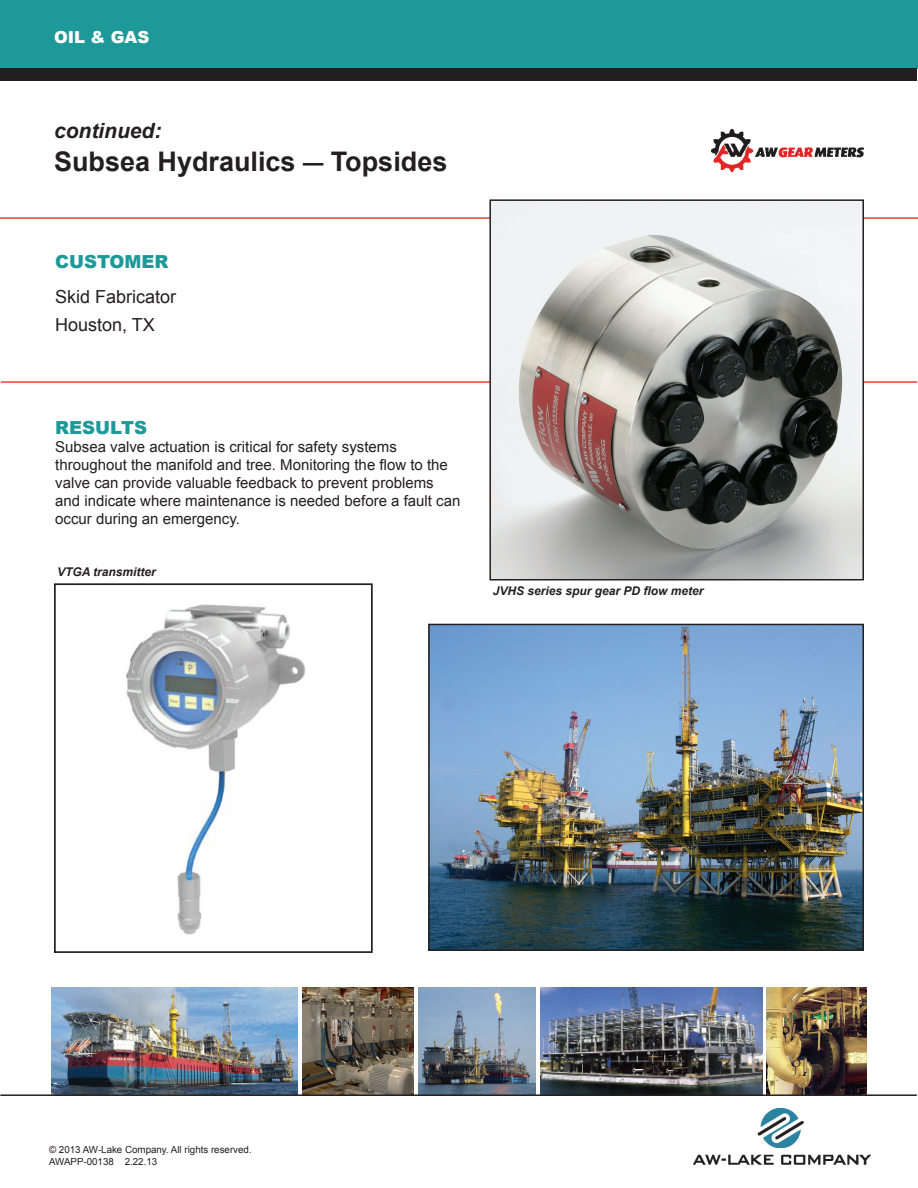
<style>
.page{position:relative;width:918px;height:1188px;background:#fff}
.page>*{position:absolute;margin:0;border:0;box-sizing:border-box;transform-origin:0 0}
.t1{font:700 27px "Arial";color:#231f20}
.t2{font:italic 700 21px "Arial";color:#231f20}
.t3{font:18px/28.3px "Arial";color:#231f20}
.t4{font:900 18px "Arial";color:#1e9999}
.t5{font:900 16.5px "Arial";color:#fff}
.t6{font:15px/18px "Arial";color:#231f20}
.t7{font:italic 700 12px "Arial";color:#231f20}
.t8{font:9.75px/11.7px "Arial";color:#231f20}
.s1{font-weight:900}
</style>
<div class="page">
<div style="left:0;top:0;width:918px;height:69px;background:#1e9999"></div>
<div style="left:0;top:68px;width:917px;height:13px;background:#231f20"></div>
<hr style="left:0;top:217px;width:918px;height:2px;background:#ee3f34">
<img style="left:693px;top:1109px;width:177px;height:56px">
<hr style="left:1px;top:381px;width:916px;height:2px;background:#ee3f34">
<div style="left:54px;top:583px;width:319px;height:370px;border:2px solid #231f20"></div>
<img style="left:492px;top:202px;width:369px;height:375px">
<div style="left:489px;top:199px;width:375px;height:381px;border:2px solid #231f20"></div>
<img style="left:767px;top:987px;width:100px;height:107px">
<img style="left:303px;top:988px;width:110px;height:106px">
<img style="left:418px;top:988px;width:118px;height:106px">
<img style="left:52px;top:988px;width:246px;height:106px">
<img style="left:541px;top:988px;width:222px;height:106px">
<hr style="left:0;top:1094px;width:917px;height:2px;background:#231f20">
<img style="left:711px;top:130px;width:152px;height:42px">
<img style="left:126px;top:604px;width:180px;height:331px">
<img style="left:431px;top:627px;width:430px;height:321px">
<div style="left:428px;top:624px;width:436px;height:327px;border:2px solid #231f20"></div>
<p class="t5" style="left:54px;top:25px;width:97px">OIL &amp; GAS</p>
<h2 class="t2" style="left:54px;top:117px;width:109px">continued:</h2>
<h1 class="t1" style="left:54px;top:143px;width:395px">Subsea Hydraulics <span class="s1">―</span> Topsides</h1>
<p class="t4" style="left:55px;top:248px;width:115px">CUSTOMER</p>
<p class="t3" style="left:55px;top:282px;width:123px">Skid Fabricator<br>Houston, TX</p>
<p class="t4" style="left:55px;top:415px;width:94px">RESULTS</p>
<p class="t6" style="left:55px;top:438px;width:407px">Subsea valve actuation is critical for safety systems throughout the manifold and tree. Monitoring the flow to the valve can provide valuable feedback to prevent problems and indicate where maintenance is needed before a fault can occur during an emergency.</p>
<p class="t7" style="left:57px;top:564px;width:100px">VTGA transmitter</p>
<p class="t7" style="left:493px;top:583px;width:212px">JVHS series spur gear PD flow meter</p>
<p class="t8" style="left:49px;top:1144px;width:204px">© 2013 AW-Lake Company. All rights reserved.<br>AWAPP-00138 2.22.13</p>
</div>
